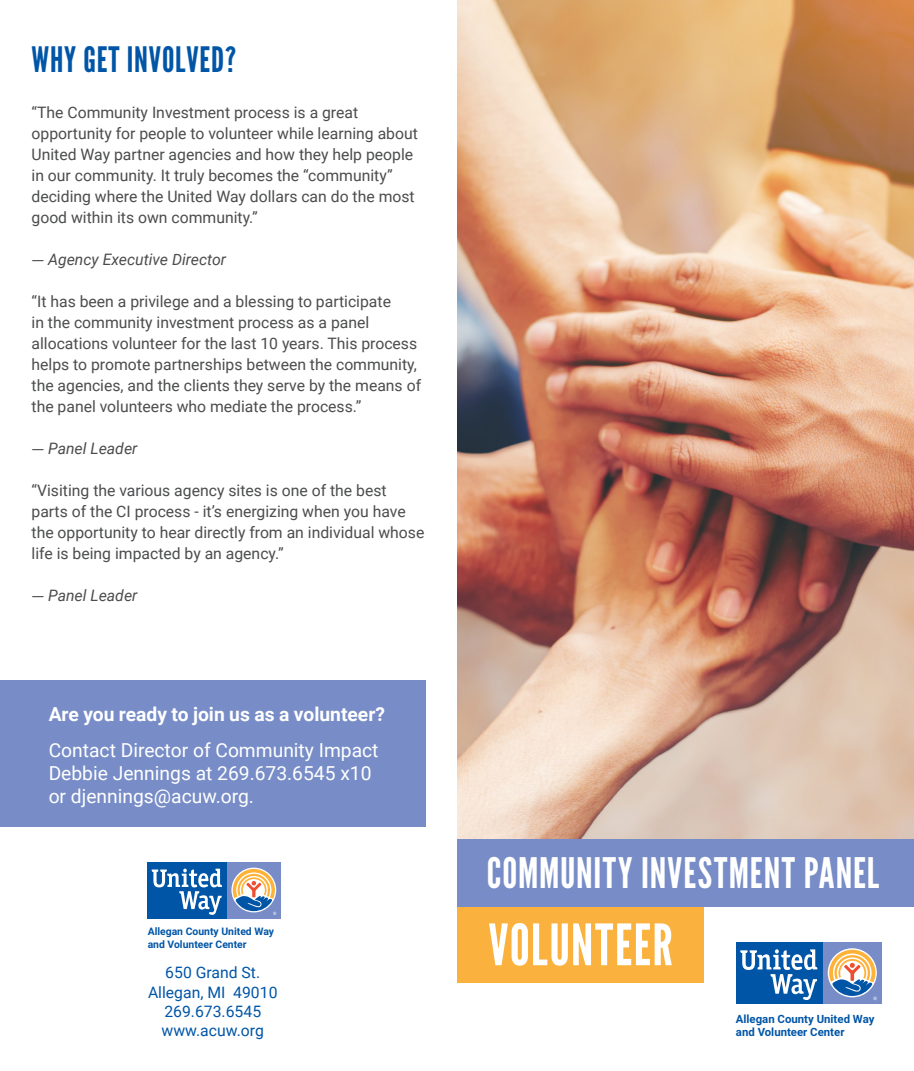
<style>
.page{position:relative;width:914px;height:1071px;background:#fff}
.page>*{position:absolute;margin:0;border:0;box-sizing:border-box;transform-origin:0 0}
.Headline_2a{font:56.88px "League Gothic";letter-spacing:.02em;color:#fff}
.Headline_2a-2{font:42px "League Gothic";letter-spacing:.025em;color:#fff}
.t1{font:35px "League Gothic";letter-spacing:.025em;color:#0155a7}
.t2{font:19.25px "Roboto";color:#fff}
.t3{font:700 19.25px "Roboto";color:#fff}
.t4{font:15.75px/21px "Roboto";color:#4b4c4d}
.t5{font:15.75px "Roboto";color:#0155a7}
.t6{font:italic 15.75px "Roboto";color:#4b4c4d}
.t7{font:700 11.38px/13.7px "Roboto";color:#0155a7}
.t8{font:700 10.33px/12.4px "Roboto";color:#0155a7}
.s1{font-family:"Meta"}
</style>
<div class="page">
<div style="left:0;top:681px;width:425px;height:146px;background:#788dc7"></div>
<img style="left:457px;top:0;width:457px;height:839px">
<div style="left:227px;top:862px;width:54px;height:56px;background:#788dc7"></div>
<div style="left:148px;top:862px;width:79px;height:56px;background:#0155a7"></div>
<svg style="left:231px;top:868px;width:45px;height:44px"></svg>
<svg style="left:152px;top:869px;width:70px;height:46px"></svg>
<svg style="left:233px;top:869px;width:43px;height:46px"></svg>
<div style="left:822px;top:942px;width:60px;height:62px;background:#788dc7"></div>
<div style="left:736px;top:942px;width:86px;height:62px;background:#0155a7"></div>
<svg style="left:827px;top:948px;width:49px;height:49px"></svg>
<svg style="left:740px;top:949px;width:77px;height:51px"></svg>
<svg style="left:829px;top:950px;width:47px;height:50px"></svg>
<div style="left:457px;top:839px;width:457px;height:68px;background:#788dc7"></div>
<div style="left:458px;top:907px;width:246px;height:76px;background:#fbb13d"></div>
<p class="t1" style="left:32px;top:39px;width:206px">WHY GET INVOLVED?</p>
<p class="t4" style="left:32px;top:101px;width:388px">“The Community Investment process is a great opportunity for people to volunteer while learning about United Way partner agencies and how they help people in our community. It truly becomes the “community” deciding where the United Way dollars can do the most good within its own community.”</p>
<p class="t6" style="left:32px;top:248px;width:196px"><span class="s1">—</span> Agency Executive Director</p>
<p class="t4" style="left:32px;top:290px;width:391px">“It has been a privilege and a blessing to participate<br>in the community investment process as a panel allocations volunteer for the last 10 years. This process helps to promote partnerships between the community, the agencies, and the clients they serve by the means of the panel volunteers who mediate the process.”</p>
<p class="t6" style="left:32px;top:437px;width:107px"><span class="s1">—</span> Panel Leader</p>
<p class="t4" style="left:32px;top:479px;width:394px">“Visiting the various agency sites is one of the best parts of the CI process - it’s energizing when you have the opportunity to hear directly from an individual whose life is being impacted by an agency.”</p>
<p class="t6" style="left:32px;top:584px;width:107px"><span class="s1">—</span> Panel Leader</p>
<p class="t3" style="left:49px;top:700px;width:338px">Are you ready to join us as a volunteer?</p>
<p class="t2" style="left:49px;top:737px;width:331px">Contact Director of Community Impact</p>
<p class="t2" style="left:49px;top:760px;width:324px">Debbie Jennings at 269.673.6545 x10</p>
<p class="t2" style="left:49px;top:783px;width:207px">or djennings@acuw.org.</p>
<p class="t8" style="left:148px;top:925px;width:128px">Allegan County United Way and Volunteer Center</p>
<p class="t5" style="left:165px;top:962px;width:96px">650 Grand St.</p>
<p class="t5" style="left:148px;top:981px;width:131px">Allegan, MI 49010</p>
<p class="t5" style="left:164px;top:1000px;width:98px">269.673.6545</p>
<p class="t5" style="left:162px;top:1020px;width:104px">www.acuw.org</p>
<p class="Headline_2a-2" style="left:487px;top:848px;width:394px">COMMUNITY INVESTMENT PANEL</p>
<p class="Headline_2a" style="left:488px;top:911px;width:186px">VOLUNTEER</p>
<p class="t7" style="left:736px;top:1011px;width:140px">Allegan County United Way and Volunteer Center</p>
</div>
